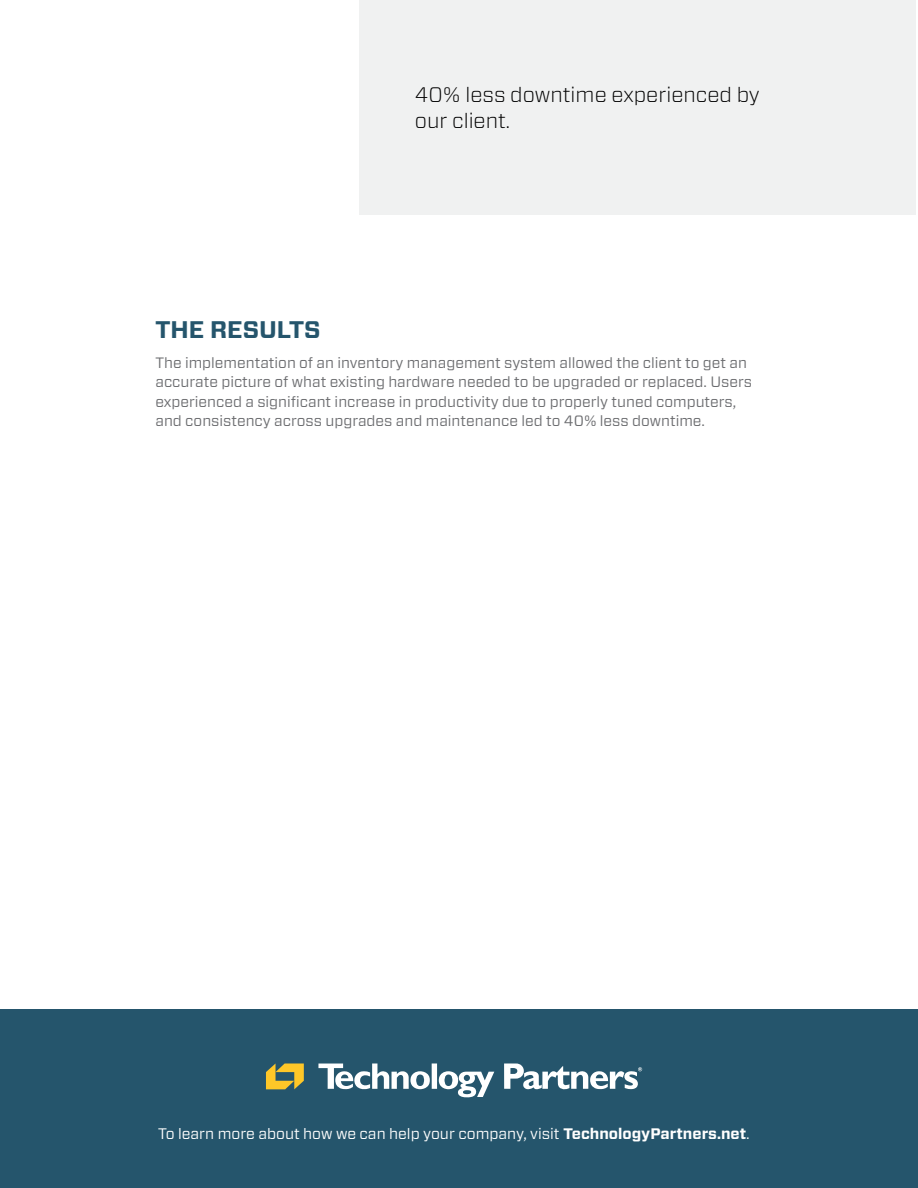
<style>
.page{position:relative;width:918px;height:1188px;background:#fff}
.page>*{position:absolute;margin:0;border:0;box-sizing:border-box;transform-origin:0 0}
.t1{font:700 24px "Forza";color:#25556c}
.t2{font:300 21px/25.5px "Forza";color:#000}
.t3{font:15.15px "Forza";color:#fff}
.t4{font:15px/19.5px "Forza";color:#6c6d70}
.s1{font-weight:700}
</style>
<div class="page">
<div style="left:359px;top:0;width:557px;height:214px;background:#f0f1f1"></div>
<div style="left:0;top:1010px;width:918px;height:178px;background:#25556c"></div>
<svg style="left:504px;top:1063px;width:138px;height:26px"></svg>
<svg style="left:439px;top:1071px;width:55px;height:27px"></svg>
<div style="left:432px;top:1063px;width:5px;height:26px;background:#fff"></div>
<svg style="left:318px;top:1064px;width:112px;height:25px"></svg>
<svg style="left:266px;top:1064px;width:38px;height:25px"></svg>
<h2 class="t2" style="left:415px;top:81px;width:347px">40% less downtime experienced by our client.</h2>
<h1 class="t1" style="left:155px;top:315px;width:167px">THE RESULTS</h1>
<p class="t4" style="left:155px;top:353px;width:598px">The implementation of an inventory management system allowed the client to get an accurate picture of what existing hardware needed to be upgraded or replaced. Users experienced a significant increase in productivity due to properly tuned computers, and consistency across upgrades and maintenance led to 40% less downtime.</p>
<p class="t3" style="left:158px;top:1123px;width:593px">To learn more about how we can help your company, visit <span class="s1">TechnologyPartners.net</span>.</p>
</div>
